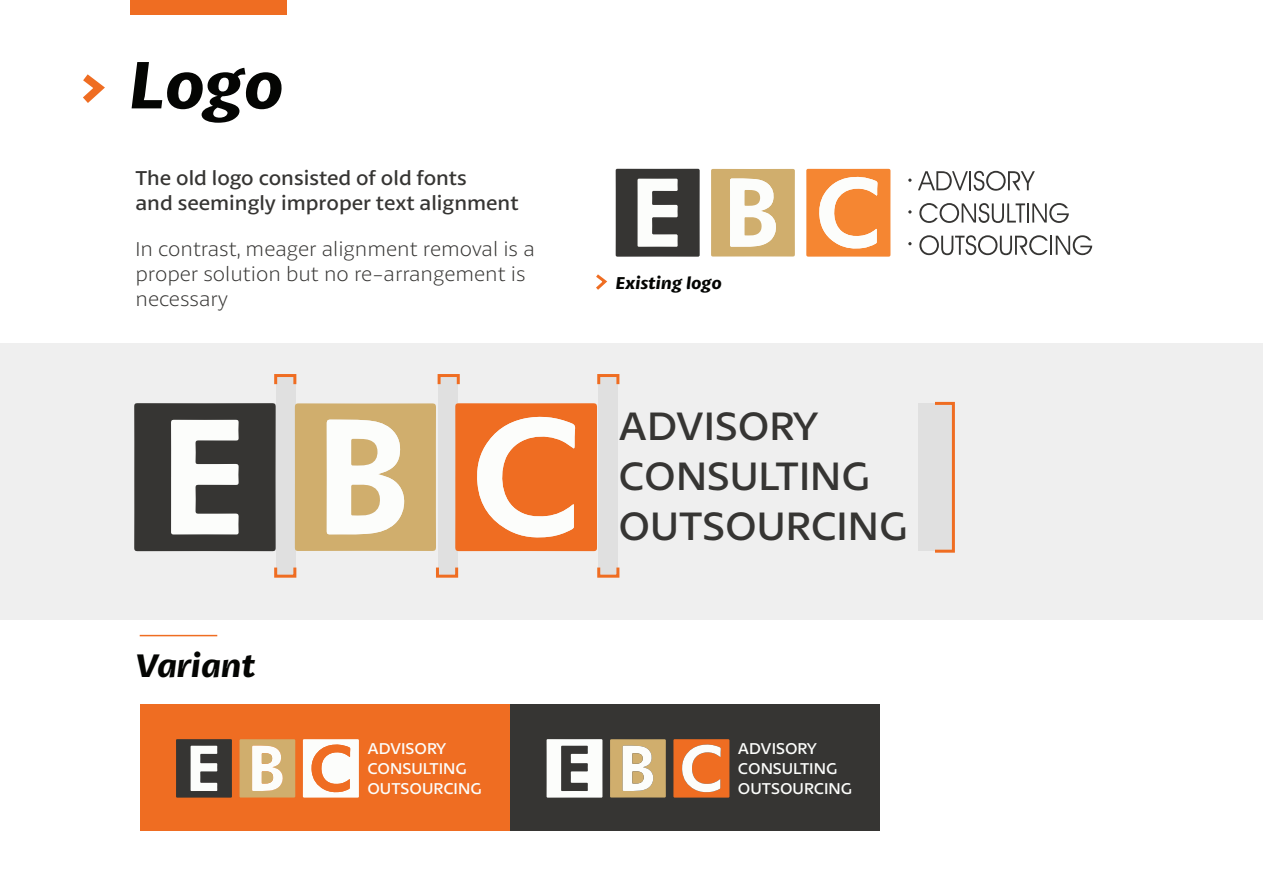
<style>
.page{position:relative;width:1263px;height:893px;background:#fff}
.page>*{position:absolute;margin:0;border:0;box-sizing:border-box;transform-origin:0 0}
.t1{font:italic 600 70.2px "Petala Pro";color:#040503}
.t2{font:41.55px/49.8px "Petala Pro";color:#363533}
.t3{font:italic 600 34.2px "Petala Pro";color:#040503}
.t4{font:300 21px/25.2px "Petala Pro";color:#363533}
.t5{font:21px/25.2px "Petala Pro";color:#363533}
.t6{font:italic 600 18px "Petala Pro";color:#040503}
.t7{font:16.35px/19.6px "Petala Pro";color:#fcfdfb}
</style>
<div class="page">
<div style="left:0;top:343px;width:1263px;height:277px;background:#efefef"></div>
<div style="left:918px;top:403px;width:35px;height:148px;background:#e0e0e0"></div>
<div style="left:599px;top:375px;width:19px;height:201px;background:#e0e0e0"></div>
<div style="left:438px;top:375px;width:19px;height:201px;background:#e0e0e0"></div>
<div style="left:276px;top:375px;width:19px;height:201px;background:#e0e0e0"></div>
<div style="left:140px;top:705px;width:369px;height:126px;background:#ef6d22"></div>
<svg style="left:918px;top:171px;width:117px;height:20px"></svg>
<svg style="left:919px;top:203px;width:106px;height:20px"></svg>
<hr style="left:1027px;top:203px;width:2px;height:20px;background:#363533">
<svg style="left:1032px;top:203px;width:37px;height:20px"></svg>
<svg style="left:919px;top:235px;width:173px;height:20px"></svg>
<svg style="left:806px;top:169px;width:84px;height:88px"></svg>
<svg style="left:616px;top:169px;width:84px;height:88px"></svg>
<svg style="left:711px;top:169px;width:84px;height:88px"></svg>
<svg style="left:455px;top:403px;width:142px;height:148px"></svg>
<svg style="left:134px;top:403px;width:142px;height:148px"></svg>
<svg style="left:295px;top:403px;width:141px;height:148px"></svg>
<div style="left:274px;top:566px;width:22px;height:12px;border:3px solid #ef6d22"></div>
<div style="left:436px;top:566px;width:22px;height:12px;border:3px solid #ef6d22"></div>
<div style="left:597px;top:566px;width:22px;height:12px;border:3px solid #ef6d22"></div>
<div style="left:438px;top:374px;width:22px;height:12px;border:3px solid #ef6d22"></div>
<div style="left:597px;top:374px;width:22px;height:12px;border:3px solid #ef6d22"></div>
<div style="left:274px;top:374px;width:22px;height:12px;border:3px solid #ef6d22"></div>
<div style="left:130px;top:0;width:156px;height:15px;background:#ef6d22"></div>
<svg style="left:303px;top:739px;width:56px;height:59px"></svg>
<svg style="left:176px;top:739px;width:56px;height:59px;background:#6b6966"></svg>
<svg style="left:239px;top:739px;width:56px;height:58px;background:#dec496"></svg>
<div style="left:510px;top:705px;width:370px;height:126px;background:#363533"></div>
<svg style="left:673px;top:739px;width:56px;height:59px;background:#ec8d56"></svg>
<svg style="left:547px;top:739px;width:55px;height:59px"></svg>
<svg style="left:610px;top:739px;width:56px;height:58px;background:#d9c396"></svg>
<hr style="left:140px;top:635px;width:77px;height:1px;background:#ef6d22">
<svg style="left:596px;top:274px;width:11px;height:16px"></svg>
<div style="left:933px;top:402px;width:22px;height:151px;border:3px solid #ef6d22"></div>
<svg style="left:83px;top:74px;width:22px;height:29px"></svg>
<h1 class="t1" style="left:130px;top:38px;width:154px">Logo</h1>
<p class="t5" style="left:135px;top:164px;width:385px">The old logo consisted of old fonts<br>and seemingly improper text alignment</p>
<p class="t4" style="left:135px;top:236px;width:401px">In contrast, meager alignment removal is a proper solution but no re-arrangement is necessary</p>
<h3 class="t3" style="left:135px;top:642px;width:121px">Variant</h3>
<p class="t6" style="left:616px;top:271px;width:107px">Existing logo</p>
<h2 class="t2" style="left:618px;top:401px;width:290px">ADVISORY<br>CONSULTING<br>OUTSOURCING</h2>
<p class="t7" style="left:367px;top:739px;width:116px">ADVISORY<br>CONSULTING<br>OUTSOURCING</p>
<p class="t7" style="left:738px;top:739px;width:116px">ADVISORY<br>CONSULTING<br>OUTSOURCING</p>
</div>
